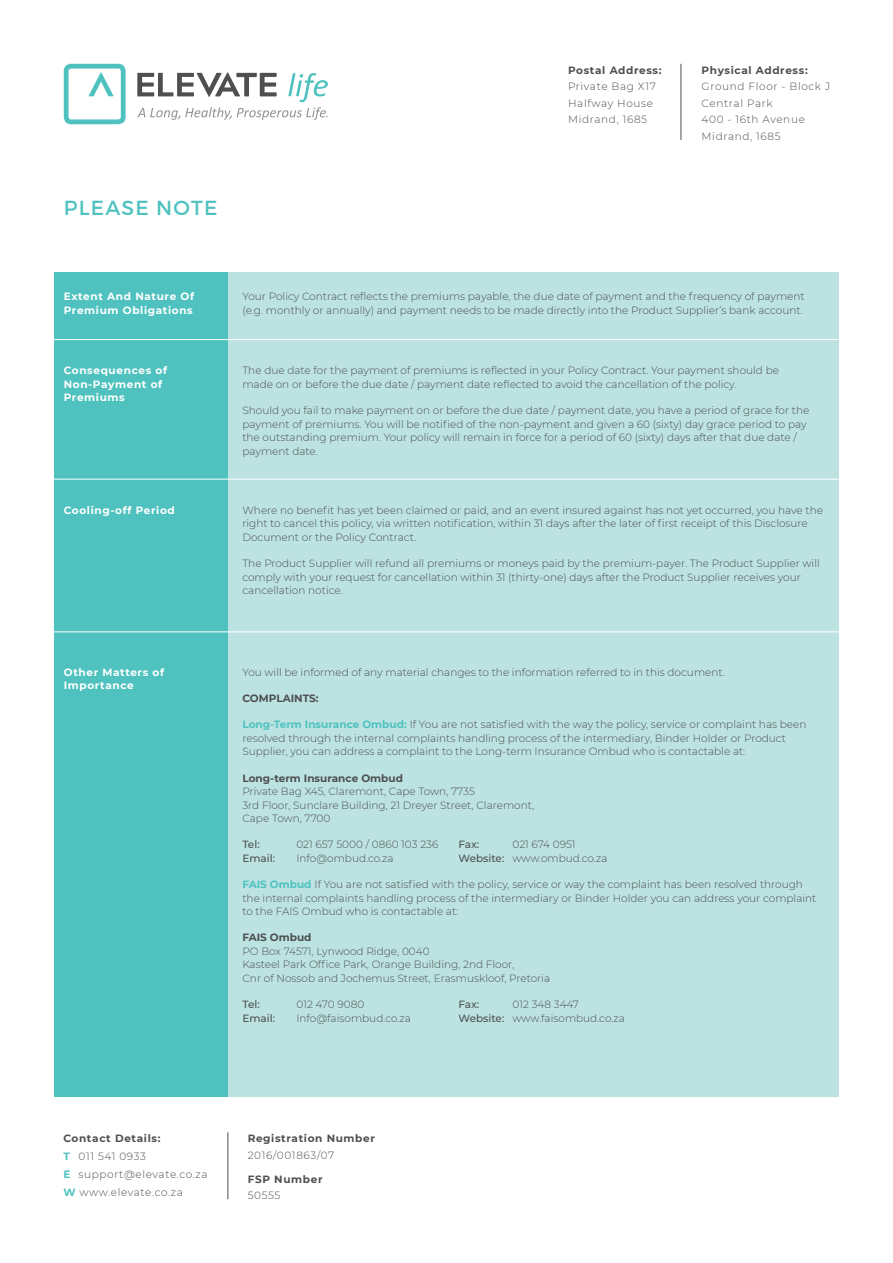
<style>
.page{position:relative;width:893px;height:1263px;background:#fff}
.page>*{position:absolute;margin:0;border:0;box-sizing:border-box;transform-origin:0 0}
.t1{font:20.4px "Montserrat";letter-spacing:.06em;color:#4fc2bf}
.t2{font:300 10.5px/13.5px "Montserrat";color:#4d4f50}
.t3{font:300 10.5px/16.5px "Montserrat";letter-spacing:.06em;color:#4d4f50}
.t4{font:700 10.5px/13.5px "Montserrat";letter-spacing:.06em;color:#fff}
.t5{font:700 10.5px "Montserrat";letter-spacing:.055em;color:#4d4f50}
.t6{font:700 10.5px "Montserrat";color:#4d4f50}
.t7{font:500 10.5px "Montserrat";color:#4d4f50}
.s1{font-weight:700;color:#4fc2bf}
.s2{font-weight:500}
.s3{font-weight:700}
</style>
<div class="page">
<svg style="left:89px;top:72px;width:24px;height:24px"></svg>
<div style="left:64px;top:64px;width:62px;height:60px;border:5px solid #4fc2bf;border-radius:5px"></div>
<svg style="left:137px;top:72px;width:191px;height:48px"></svg>
<hr style="left:681px;top:64px;width:1px;height:76px;background:#4d4f50">
<hr style="left:227px;top:1132px;width:1px;height:67px;background:#4d4f50">
<div style="left:54px;top:272px;width:173px;height:825px;background:#4fc2bf"></div>
<div style="left:228px;top:272px;width:611px;height:825px;background:#bce3e2"></div>
<hr style="left:54px;top:339px;width:792px;height:1px;background:#fff">
<hr style="left:54px;top:479px;width:792px;height:1px;background:#fff">
<hr style="left:54px;top:631px;width:792px;height:1px;background:#fff">
<h1 class="t1" style="left:64px;top:196px;width:155px">PLEASE NOTE</h1>
<p class="t5" style="left:568px;top:63px;width:95px">Postal Address:</p>
<p class="t3" style="left:568px;top:78px;width:89px">Private Bag X17<br>Halfway House<br>Midrand, 1685</p>
<p class="t5" style="left:702px;top:63px;width:108px">Physical Address:</p>
<p class="t3" style="left:702px;top:78px;width:130px">Ground Floor - Block J<br>Central Park<br>400 - 16th Avenue<br>Midrand, 1685</p>
<p class="t4" style="left:64px;top:289px;width:132px">Extent And Nature Of<br>Premium Obligations</p>
<p class="t2" style="left:242px;top:289px;width:564px">Your Policy Contract reflects the premiums payable, the due date of payment and the frequency of payment (e.g. monthly or annually) and payment needs to be made directly into the Product Supplier’s bank account.</p>
<p class="t4" style="left:64px;top:363px;width:105px">Consequences of<br>Non-Payment of<br>Premiums</p>
<p class="t2" style="left:242px;top:363px;width:538px">The due date for the payment of premiums is reflected in your Policy Contract. Your payment should be made on or before the due date / payment date reflected to avoid the cancellation of the policy.</p>
<p class="t2" style="left:242px;top:403px;width:569px">Should you fail to make payment on or before the due date / payment date, you have a period of grace for the payment of premiums. You will be notified of the non-payment and given a 60 (sixty) day grace period to pay the outstanding premium. Your policy will remain in force for a period of 60 (sixty) days after that due date / payment date.</p>
<p class="t4" style="left:64px;top:503px;width:113px">Cooling-off Period</p>
<p class="t2" style="left:242px;top:503px;width:582px">Where no benefit has yet been claimed or paid, and an event insured against has not yet occurred, you have the right to cancel this policy, via written notification, within 31 days after the later of first receipt of this Disclosure<br>Document or the Policy Contract.</p>
<p class="t2" style="left:242px;top:556px;width:579px">The Product Supplier will refund all premiums or moneys paid by the premium-payer. The Product Supplier will comply with your request for cancellation within 31 (thirty-one) days after the Product Supplier receives your cancellation notice.</p>
<p class="t4" style="left:64px;top:665px;width:102px">Other Matters of<br>Importance</p>
<p class="t2" style="left:242px;top:665px;width:484px">You will be informed of any material changes to the information referred to in this document.</p>
<p class="t6" style="left:242px;top:691px;width:78px">COMPLAINTS:</p>
<p class="t2" style="left:242px;top:717px;width:566px"><span class="s1">Long-Term Insurance Ombud:</span> If You are not satisfied with the way the policy, service or complaint has been resolved through the internal complaints handling process of the intermediary, Binder Holder or Product<br>Supplier, you can address a complaint to the Long-term Insurance Ombud who is contactable at:</p>
<p class="t6" style="left:242px;top:770px;width:162px">Long-term Insurance Ombud</p>
<p class="t2" style="left:242px;top:784px;width:293px">Private Bag X45, Claremont, Cape Town, 7735<br>3rd Floor, Sunclare Building, 21 Dreyer Street, Claremont,<br>Cape Town, 7700</p>
<p class="t7" style="left:242px;top:837px;width:19px">Tel:</p>
<p class="t2" style="left:296px;top:837px;width:144px">021 657 5000 / 0860 103 236</p>
<p class="t7" style="left:458px;top:837px;width:22px">Fax:</p>
<p class="t2" style="left:512px;top:837px;width:65px">021 674 0951</p>
<p class="t7" style="left:242px;top:851px;width:34px">Email:</p>
<p class="t2" style="left:296px;top:851px;width:99px">Info@ombud.co.za</p>
<p class="t2" style="left:458px;top:851px;width:151px"><span class="s2">Website:</span> www.ombud.co.za</p>
<p class="t2" style="left:242px;top:877px;width:575px"><span class="s1">FAIS Ombud</span> If You are not satisfied with the policy, service or way the complaint has been resolved through the internal complaints handling process of the intermediary or Binder Holder you can address your complaint to the FAIS Ombud who is contactable at:</p>
<p class="t6" style="left:242px;top:930px;width:71px">FAIS Ombud</p>
<p class="t2" style="left:242px;top:944px;width:309px">PO Box 74571, Lynwood Ridge, 0040<br>Kasteel Park Office Park, Orange Building, 2nd Floor,<br>Cnr of Nossob and Jochemus Street, Erasmuskloof, Pretoria</p>
<p class="t7" style="left:242px;top:997px;width:19px">Tel:</p>
<p class="t2" style="left:296px;top:997px;width:69px">012 470 9080</p>
<p class="t7" style="left:458px;top:997px;width:22px">Fax:</p>
<p class="t2" style="left:512px;top:997px;width:68px">012 348 3447</p>
<p class="t7" style="left:242px;top:1010px;width:34px">Email:</p>
<p class="t2" style="left:296px;top:1011px;width:116px">Info@faisombud.co.za</p>
<p class="t2" style="left:458px;top:1011px;width:168px"><span class="s2">Website:</span> www.faisombud.co.za</p>
<p class="t3" style="left:63px;top:1129px;width:146px;line-height:18px"><span class="s3">Contact Details:<br></span><span class="s1">T</span> 011 541 0933<br><span class="s1">E</span> support@elevate.co.za<br><span class="s1">W</span> www.elevate.co.za</p>
<p class="t5" style="left:248px;top:1131px;width:129px">Registration Number</p>
<p class="t3" style="left:248px;top:1146px;width:88px">2016/001863/07</p>
<p class="t5" style="left:248px;top:1171px;width:76px">FSP Number</p>
<p class="t2" style="left:248px;top:1188px;width:34px">50555</p>
</div>
